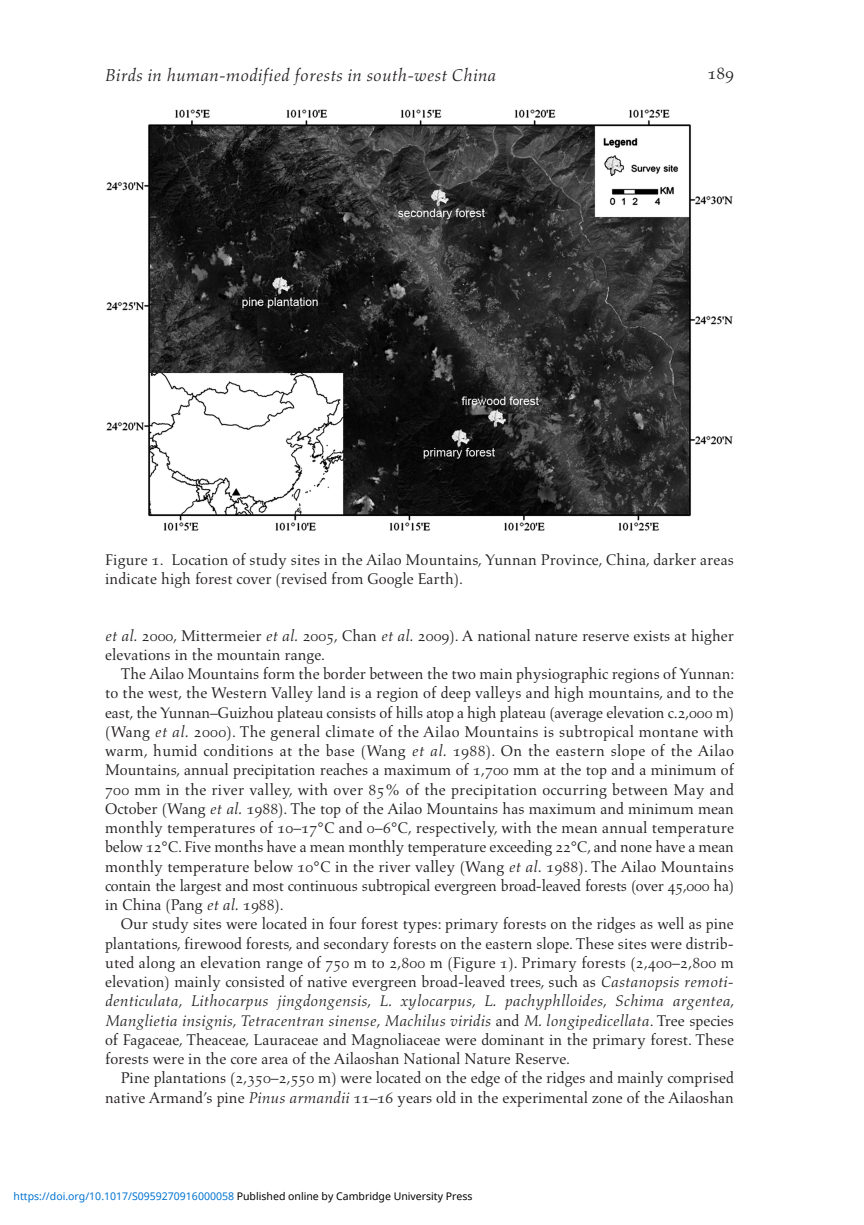
<style>
.page{position:relative;width:864px;height:1225px;background:#fff}
.page>*{position:absolute;margin:0;border:0;box-sizing:border-box;transform-origin:0 0}
.t1{font:italic 17.5px "Aldus";color:#231f20}
.folio{font:17.5px "Aldus Roman SC";color:#231f20}
.text{font:15.75px/19.2px "Aldus";color:#231f20;text-align:justify}
.figure-caption{font:15.75px/19.2px "Aldus";letter-spacing:.01em;color:#231f20}
.text_flush{font:15.75px/19.2px "Aldus";color:#231f20}
.t2{font:10.5px "Noto Sans";color:#0172cf}
.s1{font-family:"Aldus Roman SC"}
.s2{font-style:italic}
.s3{color:#000}
</style>
<div class="page">
<img style="left:106px;top:109px;width:627px;height:422px">
<p class="t1" style="left:105px;top:65px;width:392px">Birds in human-modified forests in south-west China</p>
<p class="folio" style="left:707px;top:63px;width:28px">189</p>
<p class="figure-caption" style="left:105px;top:550px;width:630px">Figure <span class="s1">1</span>. Location of study sites in the Ailao Mountains, Yunnan Province, China, darker areas indicate high forest cover (revised from Google Earth).</p>
<p class="text_flush" style="left:105px;top:626px;width:630px"><span class="s2">et al.</span> <span class="s1">2000</span>, Mittermeier <span class="s2">et al.</span> <span class="s1">2005</span>, Chan <span class="s2">et al.</span> <span class="s1">2009</span>). A national nature reserve exists at higher elevations in the mountain range.</p>
<p class="text" style="left:105px;top:664px;width:630px;text-indent:16px">The Ailao Mountains form the border between the two main physiographic regions of Yunnan: to the west, the Western Valley land is a region of deep valleys and high mountains, and to the east, the Yunnan–Guizhou plateau consists of hills atop a high plateau (average elevation c.<span class="s1">2</span>,<span class="s1">000</span> m) (Wang <span class="s2">et al.</span> <span class="s1">2000</span>). The general climate of the Ailao Mountains is subtropical montane with warm, humid conditions at the base (Wang <span class="s2">et al.</span> <span class="s1">1988</span>). On the eastern slope of the Ailao Mountains, annual precipitation reaches a maximum of <span class="s1">1</span>,<span class="s1">700</span> mm at the top and a minimum of <span class="s1">700</span> mm in the river valley, with over <span class="s1">85</span>% of the precipitation occurring between May and October (Wang <span class="s2">et al.</span> <span class="s1">1988</span>). The top of the Ailao Mountains has maximum and minimum mean monthly temperatures of <span class="s1">10</span>–<span class="s1">17</span>°C and <span class="s1">0</span>–<span class="s1">6</span>°C, respectively, with the mean annual temperature below <span class="s1">12</span>°C. Five months have a mean monthly temperature exceeding <span class="s1">22</span>°C, and none have a mean monthly temperature below <span class="s1">10</span>°C in the river valley (Wang <span class="s2">et al.</span> <span class="s1">1988</span>). The Ailao Mountains contain the largest and most continuous subtropical evergreen broad-leaved forests (over <span class="s1">45</span>,<span class="s1">000</span> ha) in China (Pang <span class="s2">et al.</span> <span class="s1">1988</span>).</p>
<p class="text" style="left:105px;top:915px;width:630px;text-indent:16px">Our study sites were located in four forest types: primary forests on the ridges as well as pine plantations, firewood forests, and secondary forests on the eastern slope. These sites were distrib&shy;uted along an elevation range of <span class="s1">750</span> m to <span class="s1">2</span>,<span class="s1">800</span> m (Figure <span class="s1">1</span>). Primary forests (<span class="s1">2</span>,<span class="s1">400</span>–<span class="s1">2</span>,<span class="s1">800</span> m elevation) mainly consisted of native evergreen broad-leaved trees, such as <span class="s2">Castanopsis remoti&shy;denticulata</span>, <span class="s2">Lithocarpus jingdongensis</span>, <span class="s2">L. xylocarpus</span>, <span class="s2">L. pachyphlloides</span>, <span class="s2">Schima argentea</span>, <span class="s2">Manglietia insignis</span>, <span class="s2">Tetracentran sinense</span>, <span class="s2">Machilus viridis</span> and <span class="s2">M. longipedicellata</span>. Tree species of Fagaceae, Theaceae, Lauraceae and Magnoliaceae were dominant in the primary forest. These forests were in the core area of the Ailaoshan National Nature Reserve.</p>
<p class="text" style="left:105px;top:1069px;width:630px;text-align:right">Pine plantations (<span class="s1">2</span>,<span class="s1">350</span>–<span class="s1">2</span>,<span class="s1">550</span> m) were located on the edge of the ridges and mainly comprised native Armand’s pine <span class="s2">Pinus armandii</span> <span class="s1">11</span>–<span class="s1">16</span> years old in the experimental zone of the Ailaoshan</p>
<p class="t2" style="left:14px;top:1189px;width:460px">https://doi.org/10.1017/S0959270916000058 <span class="s3">Published online by Cambridge University Press</span></p>
</div>
